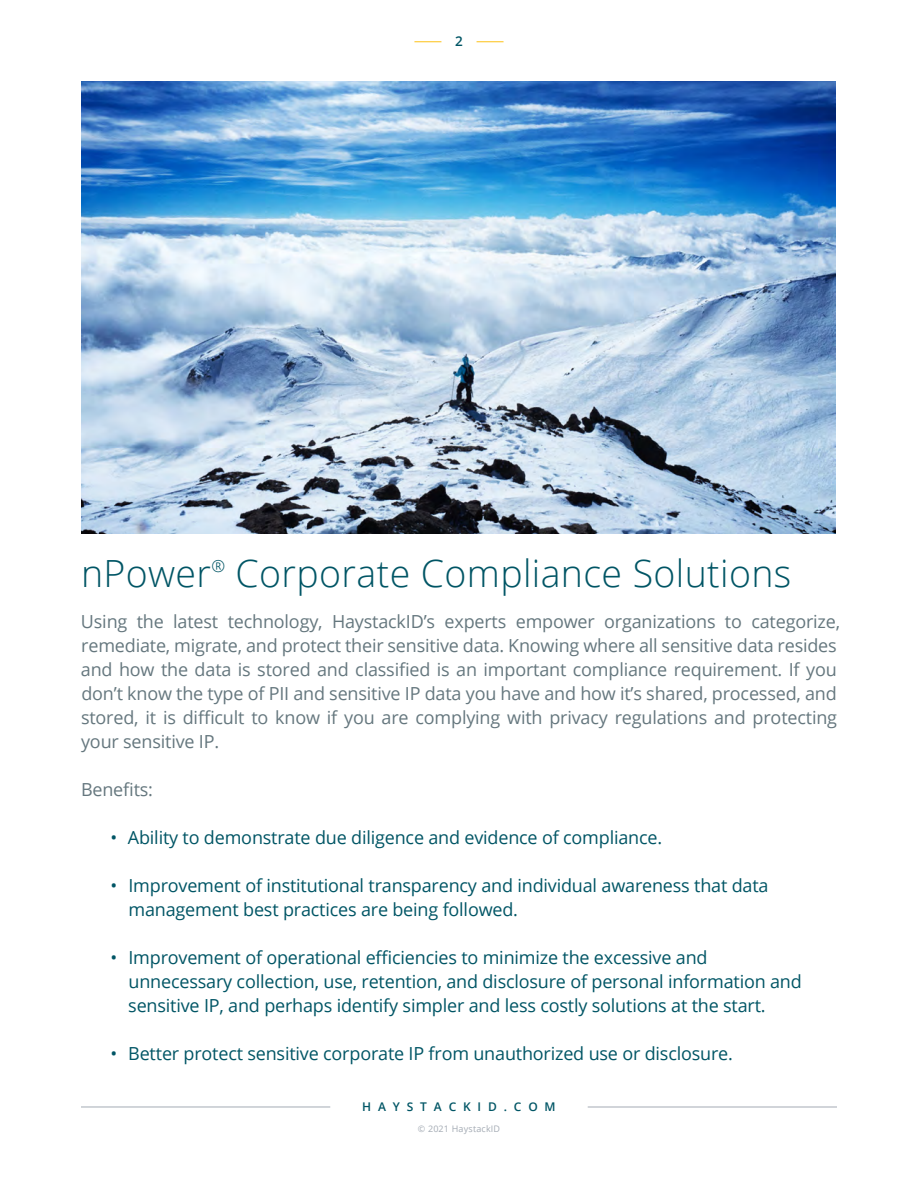
<style>
.page{position:relative;width:918px;height:1188px;background:#fff}
.page>*{position:absolute;margin:0;border:0;box-sizing:border-box;transform-origin:0 0}
.t1{font:300 37.5px "Open Sans";letter-spacing:.01em;color:#005565}
.t2{font:18px/24px "Open Sans";letter-spacing:-.01em;color:#005565}
.t3{font:18px/24px "Open Sans";letter-spacing:-.01em;color:#65777e}
.t4{font:300 16.5px "Open Sans";color:#005565}
.t5{font:600 13.5px "Open Sans";color:#005565}
.t6{font:600 12px "Open Sans";letter-spacing:.57em;color:#005565}
.t7{font:9px "Open Sans";letter-spacing:.02em;color:#a4abb4}
</style>
<div class="page">
<hr style="left:588px;top:1107px;width:249px;height:1px;background:#a4abb4">
<hr style="left:81px;top:1107px;width:249px;height:1px;background:#a4abb4">
<svg style="left:414px;top:41px;width:27px;height:1px"></svg>
<svg style="left:477px;top:41px;width:27px;height:1px"></svg>
<img style="left:81px;top:81px;width:755px;height:452px">
<p class="t5" style="left:455px;top:32px;width:9px">2</p>
<h1 class="t1" style="left:81px;top:547px;width:132px">nPower</h1>
<p class="t4" style="left:212px;top:554px;width:15px">®</p>
<h1 class="t1" style="left:236px;top:547px;width:557px">Corporate Compliance Solutions</h1>
<p class="t3" style="left:81px;top:609px;width:761px">Using the latest technology, HaystackID’s experts empower organizations to categorize, remediate, migrate, and protect their sensitive data. Knowing where all sensitive data resides and how the data is stored and classified is an important compliance requirement. If you don’t know the type of PII and sensitive IP data you have and how it’s shared, processed, and stored, it is difficult to know if you are complying with privacy regulations and protecting your sensitive IP.</p>
<p class="t3" style="left:81px;top:777px;width:74px">Benefits:</p>
<p class="t2" style="left:110px;top:825px;width:553px">• Ability to demonstrate due diligence and evidence of compliance.</p>
<p class="t2" style="left:128px;top:873px;width:642px;text-indent:-18px">• Improvement of institutional transparency and individual awareness that data management best practices are being followed.</p>
<p class="t2" style="left:128px;top:945px;width:675px;text-indent:-18px">• Improvement of operational efficiencies to minimize the excessive and unnecessary collection, use, retention, and disclosure of personal information and sensitive IP, and perhaps identify simpler and less costly solutions at the start.</p>
<p class="t2" style="left:110px;top:1041px;width:624px">• Better protect sensitive corporate IP from unauthorized use or disclosure.</p>
<p class="t6" style="left:362px;top:1098px;width:195px">HAYSTACKID.COM</p>
<p class="t7" style="left:418px;top:1123px;width:84px">© 2021 HaystackID</p>
</div>
